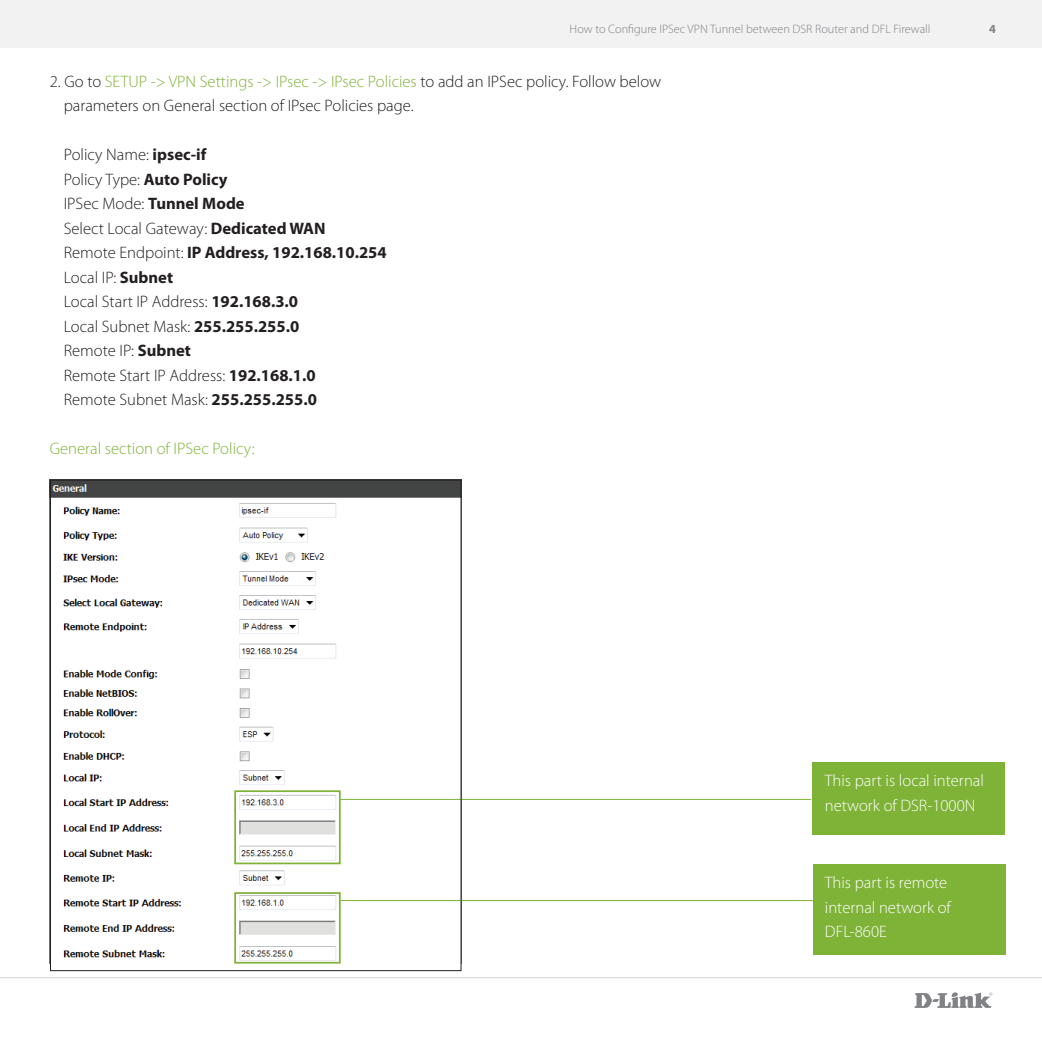
<style>
.page{position:relative;width:1042px;height:1042px;background:#fff}
.page>*{position:absolute;margin:0;border:0;box-sizing:border-box;transform-origin:0 0}
.t1{font:300 16.62px "Myriad Pro";color:#231f20}
.t2{font:300 16.62px "Myriad Pro";color:#7fb338}
.t3{font:300 16.62px/24.5px "Myriad Pro";color:#fff}
.t4{font:700 16.62px "Myriad Pro";color:#231f20}
.t5{font:300 12.25px "Myriad Pro";color:#808285}
.t6{font:700 12.25px "Myriad Pro";color:#808285}
.s1{color:#231f20}
.s2{font-weight:700}
.s3{font-weight:300}
</style>
<div class="page">
<img style="left:52px;top:480px;width:410px;height:483px">
<div style="left:813px;top:864px;width:192px;height:90px;background:#7fb338"></div>
<div style="left:812px;top:762px;width:193px;height:72px;background:#7fb338"></div>
<hr style="left:341px;top:799px;width:470px;height:1px;background:#7fb338">
<div style="left:234px;top:892px;width:107px;height:71px;border:2px solid #7fb338"></div>
<hr style="left:341px;top:900px;width:472px;height:1px;background:#7fb338">
<div style="left:234px;top:790px;width:107px;height:74px;border:2px solid #7fb338"></div>
<div style="left:0;top:0;width:1042px;height:48px;background:#f2f2f3"></div>
<svg style="left:914px;top:992px;width:78px;height:16px"></svg>
<hr style="left:0;top:977px;width:1042px;height:1px;background:#d1d3d4">
<p class="t5" style="left:570px;top:22px;width:362px">How to Configure IPSec VPN Tunnel between DSR Router and DFL Firewall</p>
<p class="t6" style="left:989px;top:21px;width:8px">4</p>
<p class="t2" style="left:50px;top:72px;width:613px"><span class="s1">2. Go to</span> SETUP -&gt; VPN Settings -&gt; IPsec -&gt; IPsec Policies <span class="s1">to add an IPSec policy. Follow below</span></p>
<p class="t1" style="left:64px;top:97px;width:351px">parameters on General section of IPsec Policies page.</p>
<p class="t1" style="left:64px;top:146px;width:144px">Policy Name: <span class="s2">ipsec-if</span></p>
<p class="t1" style="left:64px;top:170px;width:165px">Policy Type: <span class="s2">Auto Policy</span></p>
<p class="t1" style="left:64px;top:195px;width:182px">IPSec Mode: <span class="s2">Tunnel Mode</span></p>
<p class="t1" style="left:64px;top:219px;width:263px">Select Local Gateway: <span class="s2">Dedicated WAN</span></p>
<p class="t4" style="left:64px;top:242px;width:324px"><span class="s3">Remote Endpoint:</span> IP Address, 192.168.10.254</p>
<p class="t1" style="left:64px;top:268px;width:111px">Local IP: <span class="s2">Subnet</span></p>
<p class="t1" style="left:64px;top:293px;width:236px">Local Start IP Address: <span class="s2">192.168.3.0</span></p>
<p class="t1" style="left:64px;top:317px;width:237px">Local Subnet Mask: <span class="s2">255.255.255.0</span></p>
<p class="t1" style="left:64px;top:342px;width:129px">Remote IP: <span class="s2">Subnet</span></p>
<p class="t1" style="left:64px;top:366px;width:253px">Remote Start IP Address: <span class="s2">192.168.1.0</span></p>
<p class="t1" style="left:64px;top:391px;width:255px">Remote Subnet Mask: <span class="s2">255.255.255.0</span></p>
<p class="t2" style="left:50px;top:440px;width:206px">General section of IPSec Policy:</p>
<p class="t3" style="left:825px;top:769px;width:161px">This part is local internal network of DSR-1000N</p>
<p class="t3" style="left:825px;top:870px;width:124px">This part is remote</p>
<p class="t3" style="left:825px;top:895px;width:128px">internal network of</p>
<p class="t3" style="left:825px;top:919px;width:63px">DFL-860E</p>
</div>
